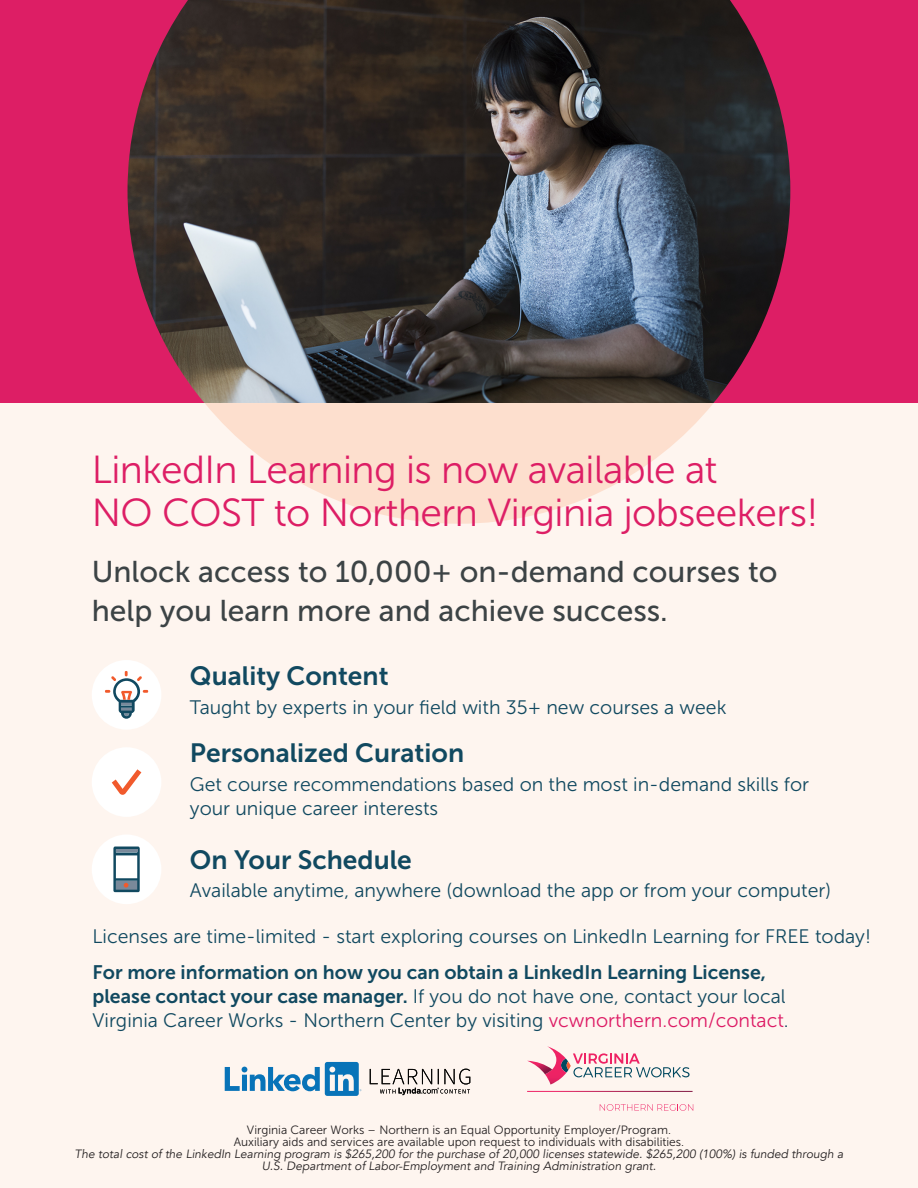
<style>
.page{position:relative;width:918px;height:1188px;background:#fff}
.page>*{position:absolute;margin:0;border:0;box-sizing:border-box;transform-origin:0 0}
.t1{font:39px/43.5px "Museo Sans 300";letter-spacing:-.015em;color:#dd1e65}
.t2{font:30px/39.3px "Museo Sans 500";color:#3c4345}
.t3{font:26.4px "Museo Sans 700";color:#114960}
.t4{font:19.5px/24.3px "Museo Sans 300";color:#114960}
.t5{font:19.5px "Museo Sans 700";color:#114960}
.t6{font:italic 12px/12px "Avenir";color:#231f20;text-align:center}
.t7{font:12px/12px "Museo Sans 300";color:#231f20;text-align:center}
.s1{font-family:"Museo Sans 700"}
.s2{color:#dd1b65}
</style>
<div class="page">
<img style="left:244px;top:0;width:430px;height:403px">
<svg style="left:0;top:0;width:244px;height:403px;background:#a52d56"></svg>
<svg style="left:674px;top:0;width:244px;height:403px;background:#93204c"></svg>
<div style="left:0;top:403px;width:918px;height:785px;background:#fef5ef"></div>
<div style="left:92px;top:660px;width:69px;height:70px;background:#fff;border-radius:50%"></div>
<svg style="left:105px;top:671px;width:43px;height:48px"></svg>
<div style="left:92px;top:835px;width:69px;height:69px;background:#fff;border-radius:50%"></div>
<svg style="left:113px;top:847px;width:27px;height:45px"></svg>
<hr style="left:116px;top:849px;width:21px;height:3px;background:#79899a">
<div style="left:92px;top:747px;width:69px;height:70px;background:#fff;border-radius:50%"></div>
<svg style="left:112px;top:769px;width:29px;height:26px"></svg>
<svg style="left:205px;top:403px;width:508px;height:121px;fill:#fddfce"></svg>
<svg style="left:370px;top:1069px;width:100px;height:26px"></svg>
<svg style="left:225px;top:1062px;width:136px;height:34px"></svg>
<svg style="left:600px;top:1104px;width:93px;height:7px"></svg>
<svg style="left:527px;top:1046px;width:163px;height:39px"></svg>
<hr style="left:527px;top:1091px;width:166px;height:1px;background:#fff">
<h1 class="t1" style="left:92px;top:448px;width:728px">LinkedIn Learning is now available at<br>NO COST to Northern Virginia jobseekers!</h1>
<h2 class="t2" style="left:92px;top:552px;width:687px">Unlock access to 10,000+ on-demand courses to help you learn more and achieve success.</h2>
<h3 class="t3" style="left:190px;top:661px;width:200px">Quality Content</h3>
<p class="t4" style="left:190px;top:696px;width:538px">Taught by experts in your field with 35+ new courses a week</p>
<h3 class="t3" style="left:190px;top:738px;width:276px">Personalized Curation</h3>
<p class="t4" style="left:190px;top:772px;width:621px">Get course recommendations based on the most in-demand skills for your unique career interests</p>
<h3 class="t3" style="left:190px;top:845px;width:223px">On Your Schedule</h3>
<p class="t4" style="left:190px;top:879px;width:643px">Available anytime, anywhere (download the app or from your computer)</p>
<p class="t4" style="left:93px;top:924px;width:780px">Licenses are time-limited - start exploring courses on LinkedIn Learning for FREE today!</p>
<p class="t5" style="left:93px;top:961px;width:675px">For more information on how you can obtain a LinkedIn Learning License,</p>
<p class="t4" style="left:93px;top:984px;width:698px"><span class="s1">please contact your case manager.</span> If you do not have one, contact your local<br>Virginia Career Works - Northern Center by visiting <span class="s2">vcwnorthern.com/contact</span>.</p>
<p class="t7" style="left:234px;top:1124px;width:452px">Virginia Career Works – Northern is an Equal Opportunity Employer/Program.<br>Auxiliary aids and services are available upon request to individuals with disabilities.</p>
<p class="t6" style="left:75px;top:1148px;width:770px">The total cost of the LinkedIn Learning program is $265,200 for the purchase of 20,000 licenses statewide. $265,200 (100%) is funded through a<br>U.S. Department of Labor-Employment and Training Administration grant.</p>
</div>
